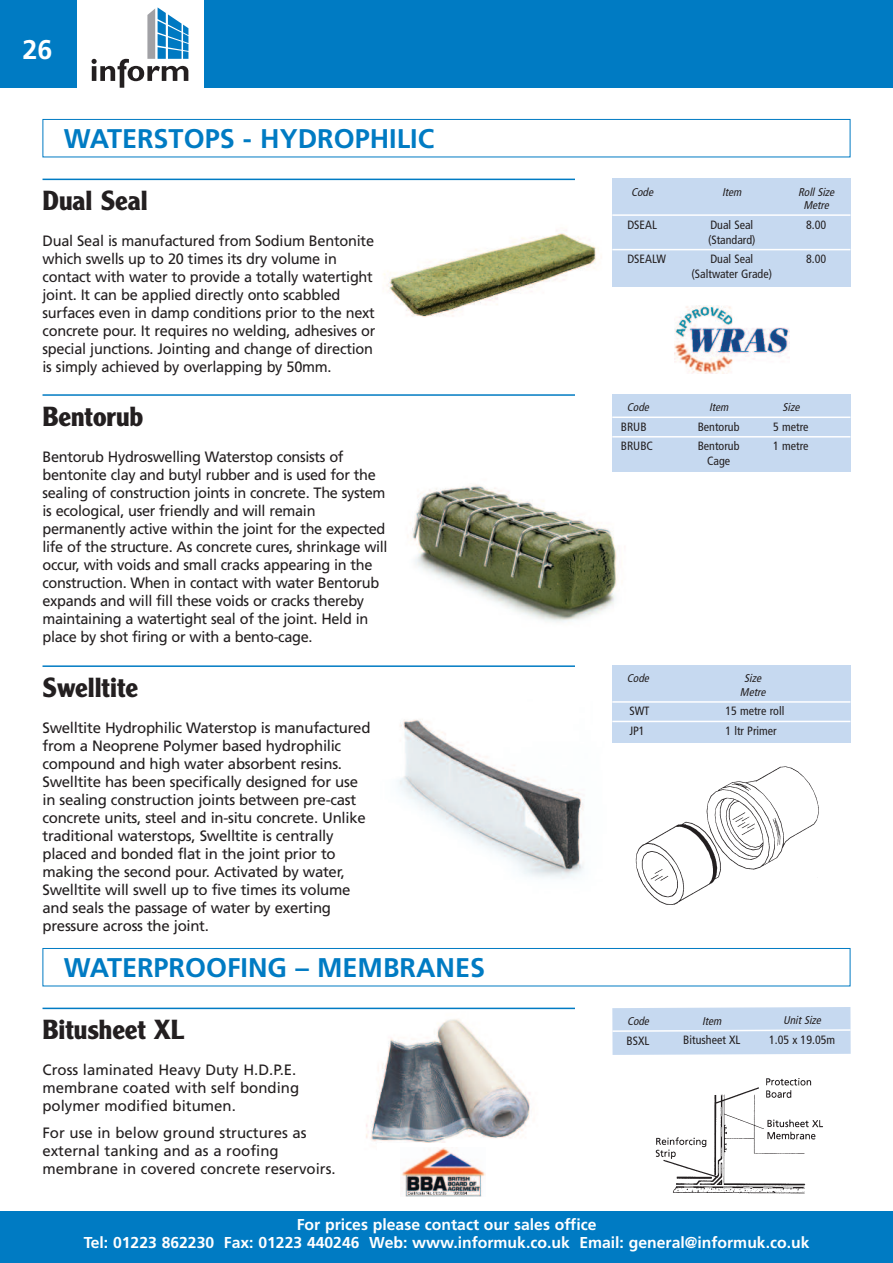
<style>
.page{position:relative;width:893px;height:1263px;background:#fff}
.page>*{position:absolute;margin:0;border:0;box-sizing:border-box;transform-origin:0 0}
.t1{font:700 27px "Frutiger";color:#007bc3}
.t2{font:700 27px "Clearface Gothic LH";color:#231f20}
.t3{font:700 27px "Frutiger";color:#fff}
.t4{font:700 15.75px/18.8px "Frutiger";color:#fff;text-align:center}
.t5{font:15px/18px "Frutiger";letter-spacing:-.02em;color:#231f20}
.t6{font:15px/18px "Frutiger";color:#231f20}
.t7{font:condensed 12px "Frutiger";color:#231f20}
.t8{font:italic condensed 11.25px/13.5px "Frutiger";color:#231f20;text-align:center}
</style>
<div class="page">
<img style="left:349px;top:180px;width:250px;height:138px">
<img style="left:366px;top:1019px;width:164px;height:124px">
<img style="left:401px;top:1148px;width:84px;height:48px">
<hr style="left:43px;top:1008px;width:544px;height:1px;background:#007bc3">
<div style="left:43px;top:948px;width:807px;height:38px;border:1px solid #007bc3"></div>
<img style="left:655px;top:1078px;width:168px;height:116px">
<img style="left:635px;top:766px;width:184px;height:139px">
<hr style="left:43px;top:179px;width:574px;height:1px;background:#007bc3">
<div style="left:43px;top:119px;width:807px;height:38px;border:1px solid #007bc3"></div>
<div style="left:0;top:1211px;width:893px;height:52px;background:#007bc3"></div>
<div style="left:204px;top:0;width:689px;height:87px;background:#007bc3"></div>
<div style="left:0;top:0;width:77px;height:87px;background:#007bc3"></div>
<svg style="left:92px;top:7px;width:96px;height:81px"></svg>
<img style="left:674px;top:305px;width:115px;height:69px">
<img style="left:410px;top:485px;width:207px;height:137px">
<hr style="left:43px;top:394px;width:586px;height:2px;background:#007bc3">
<div style="left:575px;top:167px;width:61px;height:28px;background:#fff"></div>
<div style="left:612px;top:179px;width:238px;height:108px;background:#c6d9f0"></div>
<hr style="left:612px;top:214px;width:238px;height:2px;background:#fff">
<hr style="left:612px;top:249px;width:238px;height:1px;background:#fff">
<div style="left:575px;top:368px;width:61px;height:66px;background:#fff"></div>
<div style="left:612px;top:394px;width:238px;height:78px;background:#c6d9f0"></div>
<hr style="left:612px;top:416px;width:238px;height:2px;background:#fff">
<hr style="left:612px;top:436px;width:238px;height:1px;background:#fff">
<img style="left:397px;top:719px;width:187px;height:159px">
<hr style="left:43px;top:665px;width:562px;height:2px;background:#007bc3">
<div style="left:575px;top:657px;width:61px;height:34px;background:#fff"></div>
<div style="left:612px;top:665px;width:238px;height:78px;background:#c6d9f0"></div>
<hr style="left:612px;top:701px;width:238px;height:2px;background:#fff">
<hr style="left:612px;top:721px;width:238px;height:1px;background:#fff">
<div style="left:575px;top:1001px;width:61px;height:26px;background:#fff"></div>
<svg style="left:612px;top:1007px;width:239px;height:48px;background:#c9dbf0"></svg>
<h1 class="t3" style="left:23px;top:39px;width:32px">26</h1>
<h1 class="t1" style="left:64px;top:127px;width:372px">WATERSTOPS - HYDROPHILIC</h1>
<h1 class="t2" style="left:43px;top:191px;width:107px">Dual Seal</h1>
<p class="t5" style="left:43px;top:233px;width:334px">Dual Seal is manufactured from Sodium Bentonite which swells up to 20 times its dry volume in contact with water to provide a totally watertight joint. It can be applied directly onto scabbled surfaces even in damp conditions prior to the next concrete pour. It requires no welding, adhesives or special junctions. Jointing and change of direction is simply achieved by overlapping by 50mm.</p>
<h1 class="t2" style="left:43px;top:406px;width:102px">Bentorub</h1>
<p class="t5" style="left:43px;top:448px;width:347px">Bentorub Hydroswelling Waterstop consists of bentonite clay and butyl rubber and is used for the sealing of construction joints in concrete. The system is ecological, user friendly and will remain permanently active within the joint for the expected life of the structure. As concrete cures, shrinkage will occur, with voids and small cracks appearing in the construction. When in contact with water Bentorub expands and will fill these voids or cracks thereby maintaining a watertight seal of the joint. Held in place by shot firing or with a bento-cage.</p>
<h1 class="t2" style="left:43px;top:677px;width:97px">Swelltite</h1>
<p class="t5" style="left:43px;top:720px;width:329px">Swelltite Hydrophilic Waterstop is manufactured from a Neoprene Polymer based hydrophilic compound and high water absorbent resins.<br>Swelltite has been specifically designed for use in sealing construction joints between pre-cast concrete units, steel and in-situ concrete. Unlike traditional waterstops, Swelltite is centrally placed and bonded flat in the joint prior to making the second pour. Activated by water, Swelltite will swell up to five times its volume and seals the passage of water by exerting pressure across the joint.</p>
<h1 class="t1" style="left:64px;top:956px;width:423px">WATERPROOFING – MEMBRANES</h1>
<h1 class="t2" style="left:43px;top:1019px;width:143px">Bitusheet XL</h1>
<p class="t6" style="left:42px;top:1062px;width:258px">Cross laminated Heavy Duty H.D.P.E. membrane coated with self bonding polymer modified bitumen.</p>
<p class="t6" style="left:42px;top:1125px;width:295px">For use in below ground structures as external tanking and as a roofing membrane in covered concrete reservoirs.</p>
<p class="t8" style="left:631px;top:186px;width:26px">Code</p>
<p class="t8" style="left:722px;top:186px;width:23px">Item</p>
<p class="t8" style="left:798px;top:186px;width:40px">Roll Size<br>Metre</p>
<p class="t7" style="left:627px;top:220px;width:31px">DSEAL</p>
<p class="t7" style="left:710px;top:220px;width:44px">Dual Seal</p>
<p class="t7" style="left:806px;top:220px;width:22px">8.00</p>
<p class="t7" style="left:708px;top:235px;width:49px">(Standard)</p>
<p class="t7" style="left:627px;top:254px;width:40px">DSEALW</p>
<p class="t7" style="left:710px;top:254px;width:44px">Dual Seal</p>
<p class="t7" style="left:806px;top:254px;width:22px">8.00</p>
<p class="t7" style="left:692px;top:269px;width:82px">(Saltwater Grade)</p>
<p class="t8" style="left:627px;top:401px;width:26px">Code</p>
<p class="t8" style="left:709px;top:401px;width:23px">Item</p>
<p class="t8" style="left:782px;top:401px;width:21px">Size</p>
<p class="t7" style="left:621px;top:422px;width:27px">BRUB</p>
<p class="t7" style="left:698px;top:422px;width:43px">Bentorub</p>
<p class="t7" style="left:773px;top:422px;width:37px">5 metre</p>
<p class="t7" style="left:621px;top:441px;width:34px">BRUBC</p>
<p class="t7" style="left:698px;top:441px;width:43px">Bentorub</p>
<p class="t7" style="left:773px;top:441px;width:37px">1 metre</p>
<p class="t7" style="left:707px;top:456px;width:25px">Cage</p>
<p class="t8" style="left:627px;top:673px;width:26px">Code</p>
<p class="t8" style="left:740px;top:673px;width:29px">Size<br>Metre</p>
<p class="t7" style="left:629px;top:706px;width:22px">SWT</p>
<p class="t7" style="left:725px;top:706px;width:60px">15 metre roll</p>
<p class="t7" style="left:629px;top:726px;width:17px">JP1</p>
<p class="t7" style="left:725px;top:726px;width:53px">1 ltr Primer</p>
<p class="t8" style="left:627px;top:1015px;width:26px">Code</p>
<p class="t8" style="left:702px;top:1015px;width:23px">Item</p>
<p class="t8" style="left:783px;top:1014px;width:41px">Unit Size</p>
<p class="t7" style="left:627px;top:1035px;width:24px">BSXL</p>
<p class="t7" style="left:683px;top:1035px;width:59px">Bitusheet XL</p>
<p class="t7" style="left:769px;top:1035px;width:68px">1.05 x 19.05m</p>
<p class="t4" style="left:84px;top:1216px;width:727px">For prices please contact our sales office<br>Tel: 01223 862230 Fax: 01223 440246 Web: www.informuk.co.uk Email: general@informuk.co.uk</p>
</div>
